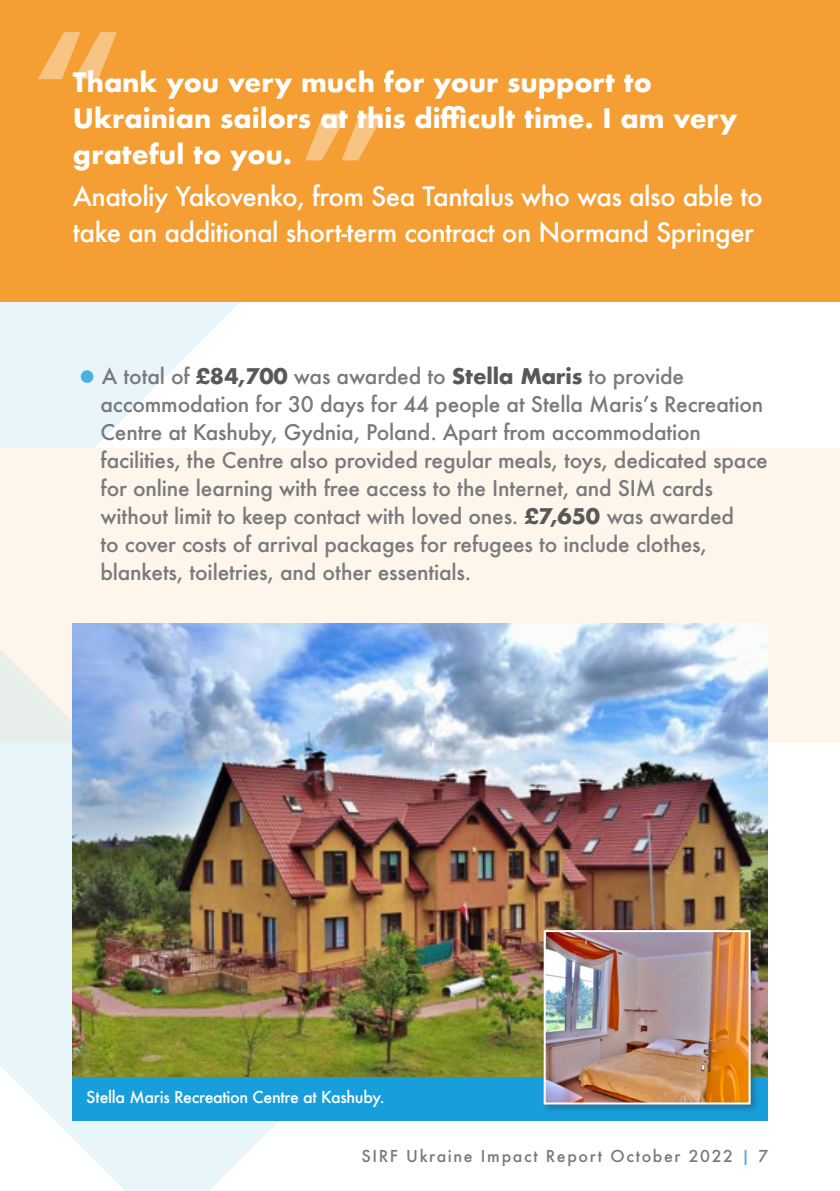
<style>
.page{position:relative;width:840px;height:1191px;background:#fff}
.page>*{position:absolute;margin:0;border:0;box-sizing:border-box;transform-origin:0 0}
.t1{font:700 142px "Futura";color:#fff}
.t2{font:500 26px/36px "Futura";letter-spacing:-.02em;color:#fff}
.t3{font:700 26px/36px "Futura";color:#fff}
.t4{font:500 21px/28px "Futura";letter-spacing:-.01em;color:#787a7d}
.t5{font:500 16px "Futura";letter-spacing:-.02em;color:#fff}
.t6{font:500 16px "Futura";letter-spacing:.1em;color:#787a7d}
.s1{font-weight:700;font-size:40px;color:#46b2e2}
.s2{font-weight:700;color:#57585a}
.s3{color:#46b2e2}
</style>
<div class="page">
<div style="left:0;top:448px;width:839px;height:294px;background:#fef5eb"></div>
<svg style="left:0;top:301px;width:375px;height:890px"></svg>
<div style="left:0;top:0;width:839px;height:301px;background:#f59e33"></div>
<img style="left:72px;top:624px;width:695px;height:453px">
<div style="left:72px;top:1077px;width:695px;height:44px;background:#189fdb"></div>
<div style="left:541px;top:928px;width:219px;height:186px;background:#231f20;opacity:.3"></div>
<img style="left:546px;top:933px;width:201px;height:168px">
<div style="left:543px;top:930px;width:207px;height:174px;border:2px solid #fff"></div>
<h1 class="t1" style="left:30px;top:-17px;width:93px">“</h1>
<p class="t3" style="left:73px;top:65px;width:665px">Thank you very much for your support to<br>Ukrainian sailors at this difficult time. I am very grateful to you.</p>
<p class="t2" style="left:73px;top:178px;width:691px">Anatoliy Yakovenko, from Sea Tantalus who was also able to take an additional short-term contract on Normand Springer</p>
<h1 class="t1" style="left:391px;top:209px;width:93px;rotate:-180deg">“</h1>
<p class="t4" style="left:72px;top:361px;width:613px"><span class="s1">•</span>A total of <span class="s2">£84,700</span> was awarded to <span class="s2">Stella Maris</span> to provide</p>
<p class="t4" style="left:100px;top:389px;width:668px">accommodation for 30 days for 44 people at Stella Maris’s Recreation Centre at Kashuby, Gydnia, Poland. Apart from accommodation facilities, the Centre also provided regular meals, toys, dedicated space for online learning with free access to the Internet, and SIM cards without limit to keep contact with loved ones. <span class="s2">£7,650</span> was awarded<br>to cover costs of arrival packages for refugees to include clothes, blankets, toiletries, and other essentials.</p>
<p class="t5" style="left:86px;top:1086px;width:300px">Stella Maris Recreation Centre at Kashuby.</p>
<p class="t6" style="left:361px;top:1144px;width:408px">SIRF Ukraine Impact Report October 2022 <span class="s3">|</span> 7</p>
</div>
